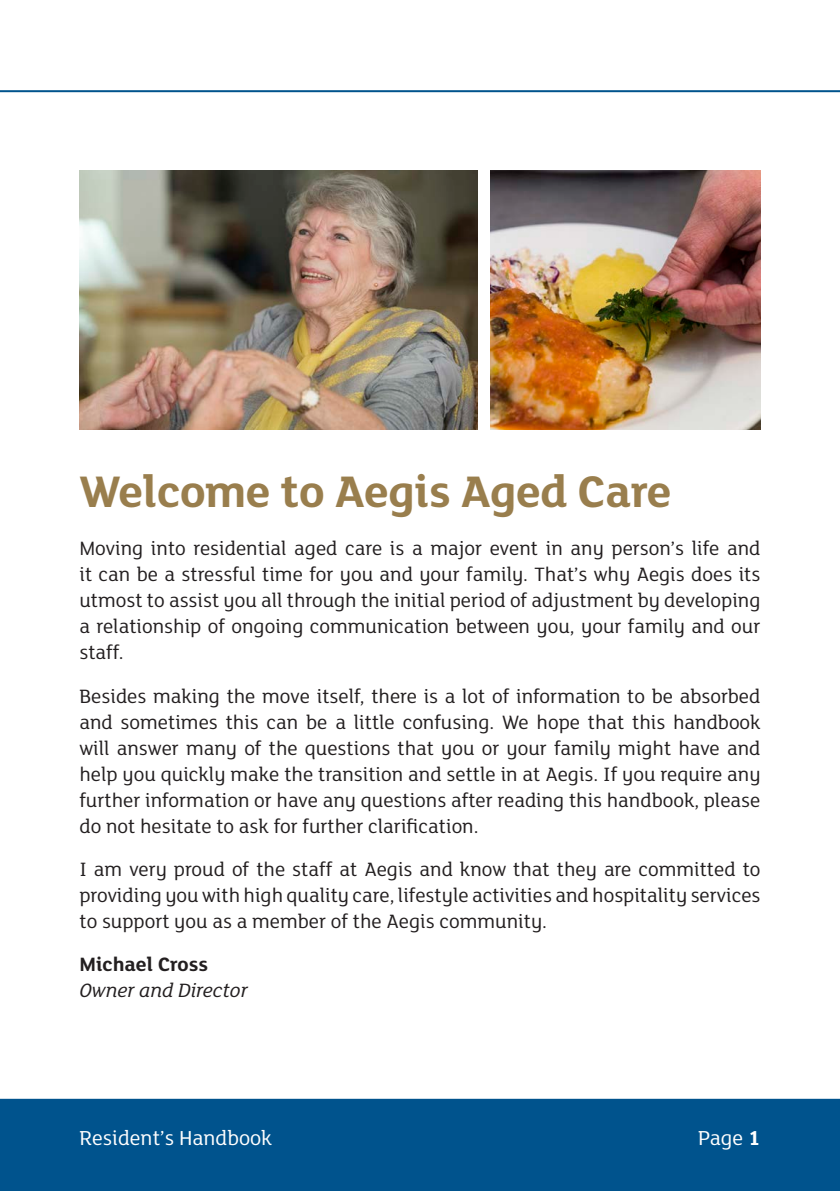
<style>
.page{position:relative;width:840px;height:1191px;background:#fff}
.page>*{position:absolute;margin:0;border:0;box-sizing:border-box;transform-origin:0 0}
.Heads{font:700 48px "FS Lola";letter-spacing:-.01em;color:#997e4d}
.t1{font:22px "FS Lola";color:#fff}
.Body{font:21px/26px "FS Lola";color:#231f20;text-align:justify}
.Body-2{font:italic 21px/26px "FS Lola";color:#231f20}
.s1{font-weight:700;font-style:normal}
.s2{font-weight:700}
</style>
<div class="page">
<div style="left:0;top:1099px;width:839px;height:92px;background:#00538d"></div>
<hr style="left:0;top:90px;width:839px;height:2px;background:#00538d">
<hr style="left:0;top:1098px;width:839px;height:2px;background:#00538d">
<img style="left:79px;top:170px;width:681px;height:260px">
<div style="left:478px;top:114px;width:11px;height:340px;background:#fff"></div>
<p class="Heads" style="left:79px;top:458px;width:593px">Welcome to Aegis Aged Care</p>
<p class="Body" style="left:79px;top:535px;width:682px">Moving into residential aged care is a major event in any person’s life and it can be a stressful time for you and your family. That’s why Aegis does its utmost to assist you all through the initial period of adjustment by developing a relationship of ongoing communication between you, your family and our staff.</p>
<p class="Body" style="left:79px;top:682px;width:682px">Besides making the move itself, there is a lot of information to be absorbed and sometimes this can be a little confusing. We hope that this handbook will answer many of the questions that you or your family might have and help you quickly make the transition and settle in at Aegis. If you require any further information or have any questions after reading this handbook, please do not hesitate to ask for further clarification.</p>
<p class="Body" style="left:79px;top:855px;width:682px">I am very proud of the staff at Aegis and know that they are committed to providing you with high quality care, lifestyle activities and hospitality services to support you as a member of the Aegis community.</p>
<p class="Body-2" style="left:79px;top:950px;width:170px"><span class="s1">Michael Cross<br></span>Owner and Director</p>
<p class="t1" style="left:79px;top:1123px;width:194px">Resident’s Handbook</p>
<p class="t1" style="left:697px;top:1123px;width:64px">Page <span class="s2">1</span></p>
</div>
